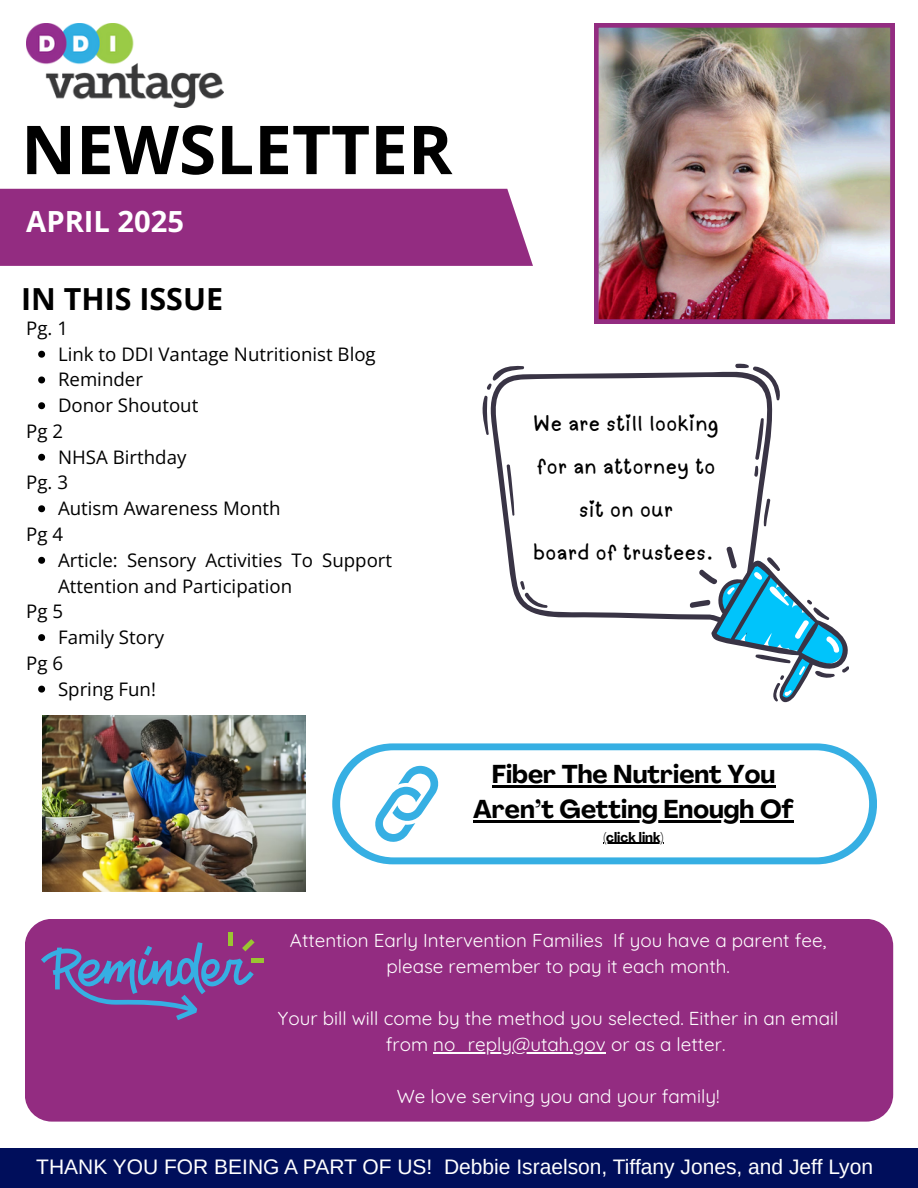
<style>
.page{position:relative;width:918px;height:1188px;background:#fff}
.page>*{position:absolute;margin:0;border:0;box-sizing:border-box;transform-origin:0 0}
.t1{font:700 67.5px "Open Sans";color:#000}
.t2{font:700 30.45px "Open Sans";color:#000}
.t3{font:700 29.1px "Open Sans";color:#fff}
.t4{font:700 25.5px/34.8px "Agrandir";color:#000;text-align:center}
.t5{font:22.35px/42.8px "lulu";letter-spacing:.015em;color:#000;text-align:center}
.t6{font:21px "Arimo";color:#fff}
.t7{font:18.75px/25.8px "Quicksand";color:#fff;text-align:center}
.t8{font:18.75px/25.8px "Open Sans";color:#000}
.t9{font:700 13.5px "Agrandir";color:#000}
</style>
<div class="page">
<div style="left:0;top:189px;width:533px;height:77px;background:#932c81"></div>
<div style="left:25px;top:919px;width:868px;height:203px;background:#932c81;border-radius:27px"></div>
<div style="left:0;top:1149px;width:918px;height:39px;background:#000e5b"></div>
<img style="left:26px;top:23px;width:197px;height:85px">
<div style="left:332px;top:743px;width:545px;height:121px;background:#36afe3;border-radius:60px"></div>
<div style="left:340px;top:750px;width:529px;height:107px;background:#fff;border-radius:54px"></div>
<svg style="left:375px;top:766px;width:64px;height:76px"></svg>
<div style="left:228px;top:932px;width:5px;height:14px;background:#9ac531"></div>
<svg style="left:41px;top:939px;width:214px;height:81px"></svg>
<hr style="left:251px;top:959px;width:13px;height:4px;background:#9ac531">
<img style="left:594px;top:23px;width:300px;height:301px">
<img style="left:42px;top:716px;width:263px;height:175px">
<svg style="left:38px;top:351px;width:7px;height:7px"></svg>
<svg style="left:38px;top:377px;width:7px;height:6px"></svg>
<svg style="left:38px;top:402px;width:7px;height:7px"></svg>
<svg style="left:38px;top:454px;width:7px;height:7px"></svg>
<svg style="left:38px;top:505px;width:7px;height:7px"></svg>
<svg style="left:38px;top:557px;width:7px;height:7px"></svg>
<svg style="left:38px;top:634px;width:7px;height:7px"></svg>
<svg style="left:38px;top:686px;width:7px;height:7px"></svg>
<hr style="left:433px;top:1052px;width:173px;height:1px;background:#fff">
<hr style="left:492px;top:785px;width:283px;height:3px;background:#000">
<hr style="left:473px;top:820px;width:62px;height:2px;background:#000">
<hr style="left:535px;top:820px;width:259px;height:2px;background:#000">
<hr style="left:603px;top:843px;width:61px;height:1px;background:#000">
<svg style="left:483px;top:364px;width:297px;height:256px"></svg>
<svg style="left:690px;top:546px;width:159px;height:157px"></svg>
<h2 class="t1" style="left:21px;top:102px;width:433px">NEWSLETTER</h2>
<h3 class="t3" style="left:26px;top:200px;width:160px">APRIL 2025</h3>
<h2 class="t2" style="left:21px;top:277px;width:203px">IN THIS ISSUE</h2>
<p class="t8" style="left:26px;top:315px;width:43px">Pg. 1</p>
<p class="t8" style="left:58px;top:340px;width:319px">Link to DDI Vantage Nutritionist Blog</p>
<p class="t8" style="left:58px;top:366px;width:86px">Reminder</p>
<p class="t8" style="left:58px;top:392px;width:142px">Donor Shoutout</p>
<p class="t8" style="left:26px;top:418px;width:38px">Pg 2</p>
<p class="t8" style="left:58px;top:444px;width:130px">NHSA Birthday</p>
<p class="t8" style="left:26px;top:469px;width:43px">Pg. 3</p>
<p class="t8" style="left:58px;top:495px;width:224px">Autism Awareness Month</p>
<p class="t8" style="left:26px;top:521px;width:38px">Pg 4</p>
<p class="t8" style="left:58px;top:547px;width:336px">Article: Sensory Activities To Support<br>Attention and Participation</p>
<p class="t8" style="left:26px;top:598px;width:38px">Pg 5</p>
<p class="t8" style="left:58px;top:624px;width:108px">Family Story</p>
<p class="t8" style="left:26px;top:650px;width:38px">Pg 6</p>
<p class="t8" style="left:58px;top:675px;width:99px">Spring Fun!</p>
<p class="t5" style="left:533px;top:399px;width:187px">We are still looking for an attorney to sit on our<br>board of trustees.</p>
<p class="t4" style="left:473px;top:759px;width:322px">Fiber The Nutrient You<br>Aren’t Getting Enough Of</p>
<p class="t9" style="left:603px;top:831px;width:62px">(click link)</p>
<p class="t7" style="left:290px;top:927px;width:538px">Attention Early Intervention Families If you have a parent fee,</p>
<h4 class="t7" style="left:386px;top:953px;width:345px">please remember to pay it each month.</h4>
<p class="t7" style="left:278px;top:1005px;width:562px">Your bill will come by the method you selected. Either in an email from no_reply@utah.gov or as a letter.</p>
<p class="t7" style="left:397px;top:1083px;width:324px">We love serving you and your family!</p>
<p class="t6" style="left:36px;top:1155px;width:838px">THANK YOU FOR BEING A PART OF US! Debbie Israelson, Tiffany Jones, and Jeff Lyon</p>
</div>
